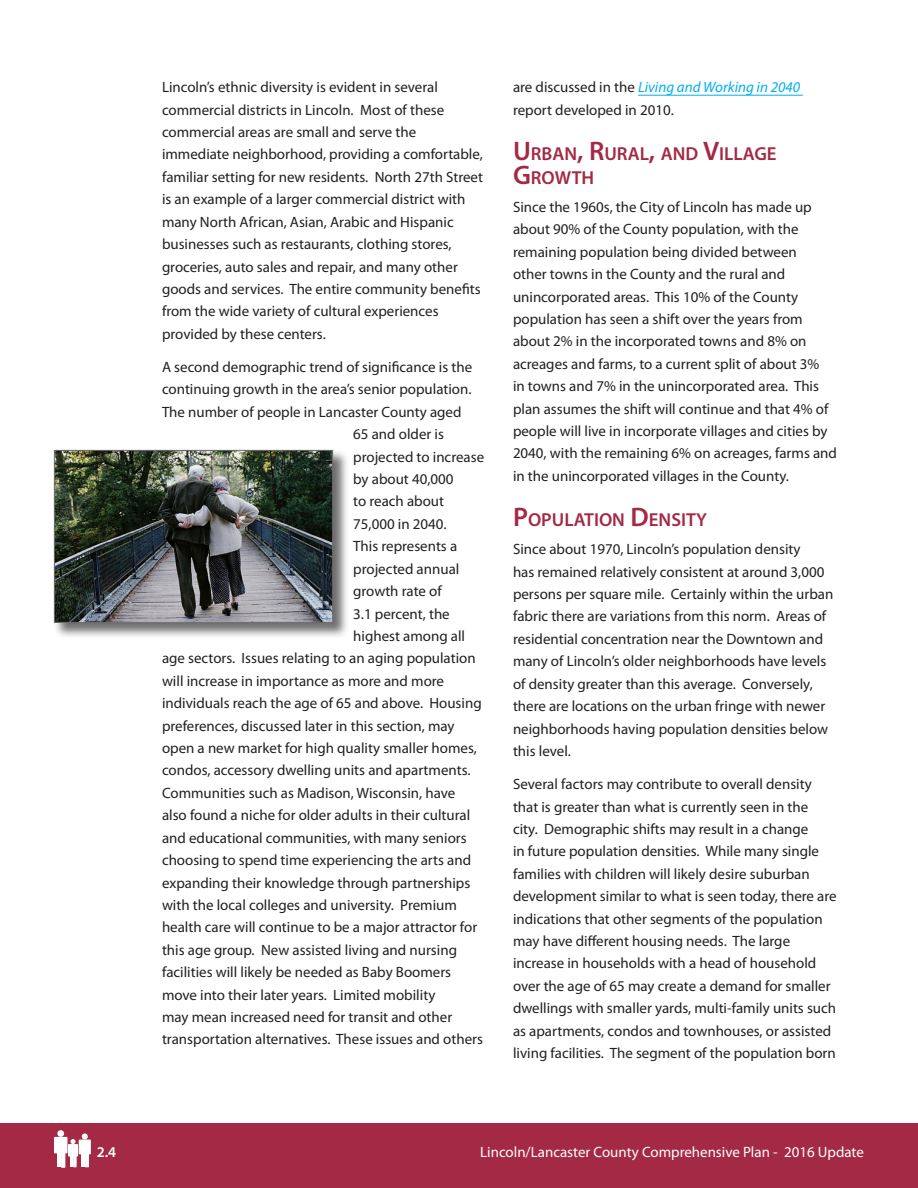
<style>
.page{position:relative;width:918px;height:1188px;background:#fff}
.page>*{position:absolute;margin:0;border:0;box-sizing:border-box;transform-origin:0 0}
.Heading_2{font:600 18.9px/23.9px "Myriad Pro";color:#a32945}
.t1{font:15px/22.4px "Myriad Pro";color:#231f20}
.t2{font:15px "Myriad Pro";color:#fff}
.t3{font:600 15px "Myriad Pro";color:#fff}
.s1{font-style:italic;color:#00aeef}
.s2{font-size:26.85px}
</style>
<div class="page">
<div style="left:0;top:1123px;width:918px;height:65px;background:#a32945"></div>
<div style="left:57px;top:1130px;width:7px;height:7px;background:#fff;border-radius:50%"></div>
<hr style="left:57px;top:1152px;width:3px;height:15px;background:#fff">
<div style="left:54px;top:1137px;width:13px;height:16px;background:#fff"></div>
<hr style="left:62px;top:1152px;width:3px;height:15px;background:#fff">
<div style="left:82px;top:1133px;width:6px;height:7px;background:#fff;border-radius:50%"></div>
<div style="left:79px;top:1140px;width:12px;height:14px;background:#fff;border:1px solid #fff"></div>
<svg style="left:70px;top:1139px;width:6px;height:5px"></svg>
<div style="left:68px;top:1144px;width:10px;height:12px;background:#fff;border:1px solid #fff"></div>
<svg style="left:70px;top:1154px;width:19px;height:13px"></svg>
<hr style="left:638px;top:95px;width:165px;height:1px;background:#00aeef">
<div style="left:53px;top:449px;width:296px;height:189px;background:#231f20;opacity:.65"></div>
<img style="left:56px;top:452px;width:275px;height:169px">
<div style="left:54px;top:450px;width:279px;height:173px;border:1px solid #6c6d70"></div>
<p class="t1" style="left:162px;top:76px;width:323px">Lincoln’s ethnic diversity is evident in several commercial districts in Lincoln. Most of these commercial areas are small and serve the immediate neighborhood, providing a comfortable, familiar setting for new residents. North 27th Street is an example of a larger commercial district with many North African, Asian, Arabic and Hispanic businesses such as restaurants, clothing stores, groceries, auto sales and repair, and many other goods and services. The entire community benefits from the wide variety of cultural experiences provided by these centers.</p>
<p class="t1" style="left:162px;top:356px;width:312px">A second demographic trend of significance is the</p>
<p class="t1" style="left:162px;top:378px;width:311px">continuing growth in the area’s senior population.</p>
<p class="t1" style="left:162px;top:400px;width:301px">The number of people in Lancaster County aged</p>
<p class="t1" style="left:353px;top:423px;width:92px">65 and older is</p>
<p class="t1" style="left:353px;top:445px;width:132px">projected to increase</p>
<p class="t1" style="left:353px;top:468px;width:102px">by about 40,000</p>
<p class="t1" style="left:353px;top:490px;width:92px">to reach about</p>
<p class="t1" style="left:353px;top:512px;width:95px">75,000 in 2040.</p>
<p class="t1" style="left:353px;top:535px;width:106px">This represents a</p>
<p class="t1" style="left:353px;top:557px;width:108px">projected annual</p>
<p class="t1" style="left:353px;top:580px;width:90px">growth rate of</p>
<p class="t1" style="left:353px;top:602px;width:98px">3.1 percent, the</p>
<p class="t1" style="left:353px;top:625px;width:113px">highest among all</p>
<p class="t1" style="left:162px;top:647px;width:315px">age sectors. Issues relating to an aging population</p>
<p class="t1" style="left:162px;top:669px;width:284px">will increase in importance as more and more</p>
<p class="t1" style="left:162px;top:692px;width:321px">individuals reach the age of 65 and above. Housing</p>
<p class="t1" style="left:162px;top:714px;width:294px">preferences, discussed later in this section, may</p>
<p class="t1" style="left:162px;top:737px;width:316px">open a new market for high quality smaller homes,</p>
<p class="t1" style="left:162px;top:759px;width:310px">condos, accessory dwelling units and apartments.</p>
<p class="t1" style="left:162px;top:781px;width:295px">Communities such as Madison, Wisconsin, have</p>
<p class="t1" style="left:162px;top:804px;width:310px">also found a niche for older adults in their cultural</p>
<p class="t1" style="left:162px;top:826px;width:306px">and educational communities, with many seniors</p>
<p class="t1" style="left:162px;top:849px;width:311px">choosing to spend time experiencing the arts and</p>
<p class="t1" style="left:162px;top:871px;width:310px">expanding their knowledge through partnerships</p>
<p class="t1" style="left:162px;top:894px;width:296px">with the local colleges and university. Premium</p>
<p class="t1" style="left:162px;top:916px;width:317px">health care will continue to be a major attractor for</p>
<p class="t1" style="left:162px;top:938px;width:297px">this age group. New assisted living and nursing</p>
<p class="t1" style="left:162px;top:961px;width:291px">facilities will likely be needed as Baby Boomers</p>
<p class="t1" style="left:162px;top:983px;width:275px">move into their later years. Limited mobility</p>
<p class="t1" style="left:162px;top:1006px;width:292px">may mean increased need for transit and other</p>
<p class="t1" style="left:162px;top:1028px;width:322px">transportation alternatives. These issues and others</p>
<p class="t1" style="left:513px;top:76px;width:289px">are discussed in the <span class="s1">Living and Working in 2040 </span>report developed in 2010.</p>
<p class="Heading_2" style="left:513px;top:141px;width:265px"><span class="s2">U</span>RBAN<span class="s2">, R</span>URAL<span class="s2">,</span> AND <span class="s2">V</span>ILLAGE<br><span class="s2">G</span>ROWTH</p>
<p class="t1" style="left:513px;top:195px;width:325px">Since the 1960s, the City of Lincoln has made up about 90% of the County population, with the remaining population being divided between<br>other towns in the County and the rural and unincorporated areas. This 10% of the County population has seen a shift over the years from about 2% in the incorporated towns and 8% on acreages and farms, to a current split of about 3%<br>in towns and 7% in the unincorporated area. This plan assumes the shift will continue and that 4% of people will live in incorporate villages and cities by 2040, with the remaining 6% on acreages, farms and in the unincorporated villages in the County.</p>
<p class="Heading_2" style="left:513px;top:508px;width:196px"><span class="s2">P</span>OPU LATION <span class="s2">D</span>ENSITY</p>
<p class="t1" style="left:513px;top:538px;width:322px">Since about 1970, Lincoln’s population density<br>has remained relatively consistent at around 3,000 persons per square mile. Certainly within the urban fabric there are variations from this norm. Areas of residential concentration near the Downtown and many of Lincoln’s older neighborhoods have levels of density greater than this average. Conversely, there are locations on the urban fringe with newer neighborhoods having population densities below this level.</p>
<p class="t1" style="left:513px;top:773px;width:325px">Several factors may contribute to overall density that is greater than what is currently seen in the city. Demographic shifts may result in a change<br>in future population densities. While many single families with children will likely desire suburban development similar to what is seen today, there are indications that other segments of the population may have different housing needs. The large increase in households with a head of household over the age of 65 may create a demand for smaller dwellings with smaller yards, multi-family units such as apartments, condos and townhouses, or assisted living facilities. The segment of the population born</p>
<p class="t3" style="left:97px;top:1143px;width:21px">2.4</p>
<p class="t2" style="left:480px;top:1143px;width:385px">Lincoln/Lancaster County Comprehensive Plan - 2016 Update</p>
</div>
